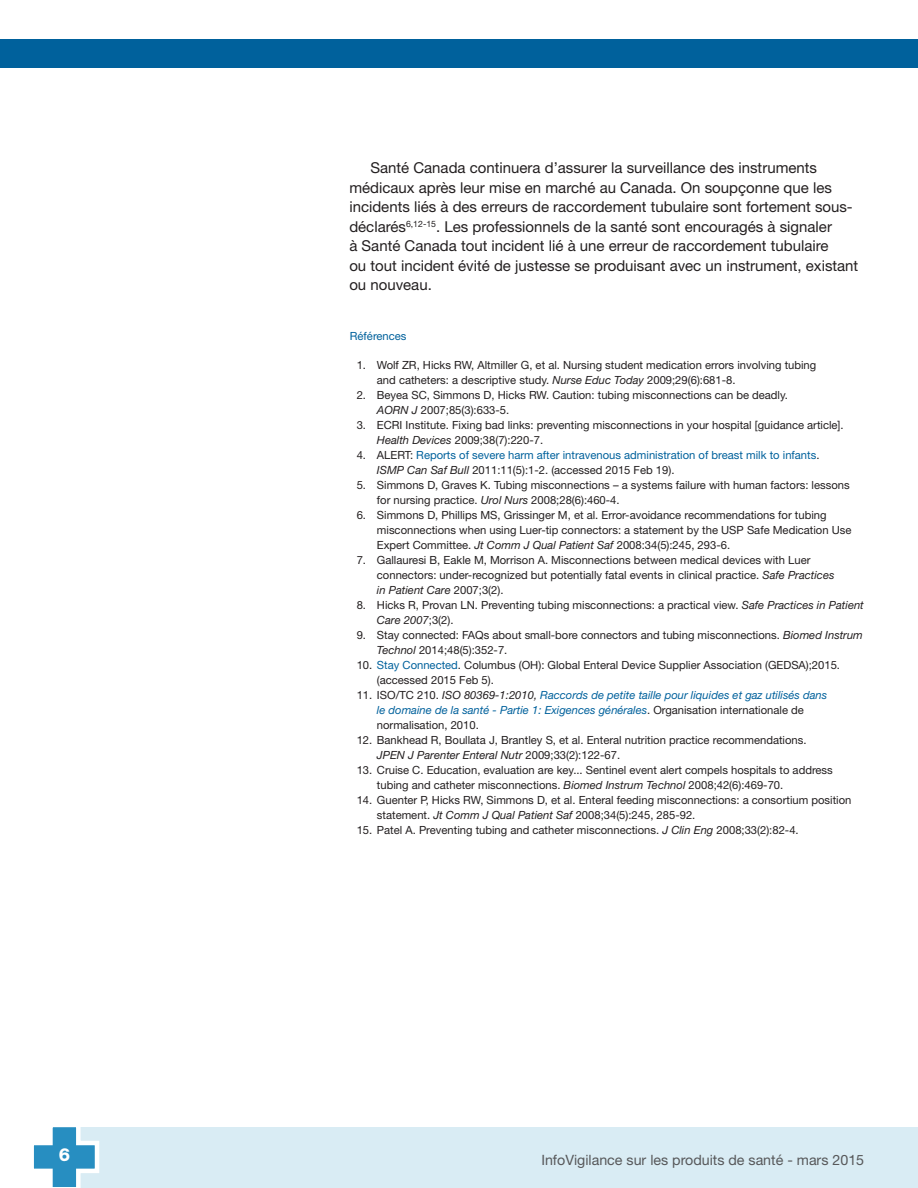
<style>
.page{position:relative;width:918px;height:1188px;background:#fff}
.page>*{position:absolute;margin:0;border:0;box-sizing:border-box;transform-origin:0 0}
.t1{font:800 18px "Helvetica Neue LT Std";color:#fff}
.Text_-_Body_-_Last{font:15px/19.5px "Helvetica Neue LT Std";color:#231f20}
.t2{font:14.25px "Helvetica Neue LT Std";color:#57585a}
.t3{font:11.25px/15px "Helvetica Neue LT Std";color:#231f20}
.t4{font:italic 11.25px/15px "Helvetica Neue LT Std";color:#00619c}
.Reference_Title{font:11.25px/15px "Helvetica Neue LT Std";color:#00619c}
.s1{font-style:italic}
.s2{color:#231f20}
.s3{font-style:italic;color:#231f20}
.s4{color:#00619c}
.s5{font-style:normal;color:#231f20}
</style>
<div class="page">
<div style="left:64px;top:1127px;width:854px;height:61px;background:#d9ecf4"></div>
<svg style="left:33px;top:1127px;width:66px;height:61px"></svg>
<div style="left:0;top:39px;width:918px;height:29px;background:#00619c"></div>
<p class="Text_-_Body_-_Last" style="left:349px;top:158px;width:511px;text-indent:21px">Santé Canada continuera d’assurer la surveillance des instruments médicaux après leur mise en marché au Canada. On soupçonne que les incidents liés à des erreurs de raccordement tubulaire sont fortement sous&shy;déclarés<sup>6,12-15</sup>. Les professionnels de la santé sont encouragés à signaler<br>à Santé Canada tout incident lié à une erreur de raccordement tubulaire<br>ou tout incident évité de justesse se produisant avec un instrument, existant ou nouveau.</p>
<p class="Reference_Title" style="left:350px;top:328px;width:58px">Références</p>
<p class="t3" style="left:377px;top:357px;width:441px;text-indent:-20px">1. Wolf ZR, Hicks RW, Altmiller G, et al. Nursing student medication errors involving tubing and catheters: a descriptive study. <span class="s1">Nurse Educ Today</span> 2009;29(6):681-8.</p>
<p class="t3" style="left:377px;top:387px;width:413px;text-indent:-20px">2. Beyea SC, Simmons D, Hicks RW. Caution: tubing misconnections can be deadly.<br><span class="s1">AORN J</span> 2007;85(3):633-5.</p>
<p class="t3" style="left:377px;top:417px;width:468px;text-indent:-20px">3. ECRI Institute. Fixing bad links: preventing misconnections in your hospital [guidance article].<br><span class="s1">Health Devices</span> 2009;38(7):220-7.</p>
<p class="Reference_Title" style="left:377px;top:447px;width:444px;text-indent:-20px"><span class="s2">4. ALERT:</span> Reports of severe harm after intravenous administration of breast milk to infants<span class="s2">.<br></span><span class="s3">ISMP Can Saf Bull</span> <span class="s2">2011:11(5):1-2. (accessed 2015 Feb 19).</span></p>
<p class="t3" style="left:377px;top:477px;width:474px;text-indent:-20px">5. Simmons D, Graves K. Tubing misconnections – a systems failure with human factors: lessons for nursing practice. <span class="s1">Urol Nurs</span> 2008;28(6):460-4.</p>
<p class="t3" style="left:377px;top:507px;width:476px;text-indent:-20px">6. Simmons D, Phillips MS, Grissinger M, et al. Error-avoidance recommendations for tubing misconnections when using Luer-tip connectors: a statement by the USP Safe Medication Use<br>Expert Committee. <span class="s1">Jt Comm J Qual Patient Saf</span> 2008:34(5):245, 293-6.</p>
<p class="t3" style="left:377px;top:552px;width:459px;text-indent:-20px">7. Gallauresi B, Eakle M, Morrison A. Misconnections between medical devices with Luer connectors: under-recognized but potentially fatal events in clinical practice. <span class="s1">Safe Practices in Patient Care</span> 2007;3(2).</p>
<p class="t3" style="left:377px;top:597px;width:488px;text-indent:-20px">8. Hicks R, Provan LN. Preventing tubing misconnections: a practical view. <span class="s1">Safe Practices in Patient<br>Care 2007</span>;3(2).</p>
<p class="t3" style="left:377px;top:627px;width:487px;text-indent:-20px">9. Stay connected: FAQs about small-bore connectors and tubing misconnections. <span class="s1">Biomed Instrum<br>Technol</span> 2014;48(5):352-7.</p>
<p class="t3" style="left:377px;top:657px;width:465px;text-indent:-20px">10. <span class="s4">Stay Connected</span>. Columbus (OH): Global Enteral Device Supplier Association (GEDSA);2015. (accessed 2015 Feb 5).</p>
<p class="t4" style="left:377px;top:687px;width:452px;text-indent:-20px"><span class="s5">11. ISO/TC 210.</span> <span class="s2">ISO 80369-1:2010,</span> Raccords de petite taille pour liquides et gaz utilisés dans le domaine de la santé - Partie 1: Exigences générales<span class="s5">. Organisation internationale de normalisation, 2010.</span></p>
<p class="t3" style="left:377px;top:732px;width:431px;text-indent:-20px">12. Bankhead R, Boullata J, Brantley S, et al. Enteral nutrition practice recommendations.<br><span class="s1">JPEN J Parenter Enteral Nutr</span> 2009;33(2):122-67.</p>
<p class="t3" style="left:377px;top:762px;width:457px;text-indent:-20px">13. Cruise C. Education, evaluation are key... Sentinel event alert compels hospitals to address tubing and catheter misconnections. <span class="s1">Biomed Instrum Technol</span> 2008;42(6):469-70.</p>
<p class="t3" style="left:377px;top:792px;width:476px;text-indent:-20px">14. Guenter P, Hicks RW, Simmons D, et al. Enteral feeding misconnections: a consortium position statement. <span class="s1">Jt Comm J Qual Patient Saf</span> 2008;34(5):245, 285-92.</p>
<p class="t3" style="left:357px;top:822px;width:444px">15. Patel A. Preventing tubing and catheter misconnections. <span class="s1">J Clin Eng</span> 2008;33(2):82-4.</p>
<h1 class="t1" style="left:59px;top:1144px;width:13px">6</h1>
<p class="t2" style="left:541px;top:1152px;width:324px">InfoVigilance sur les produits de santé - mars 2015</p>
</div>
